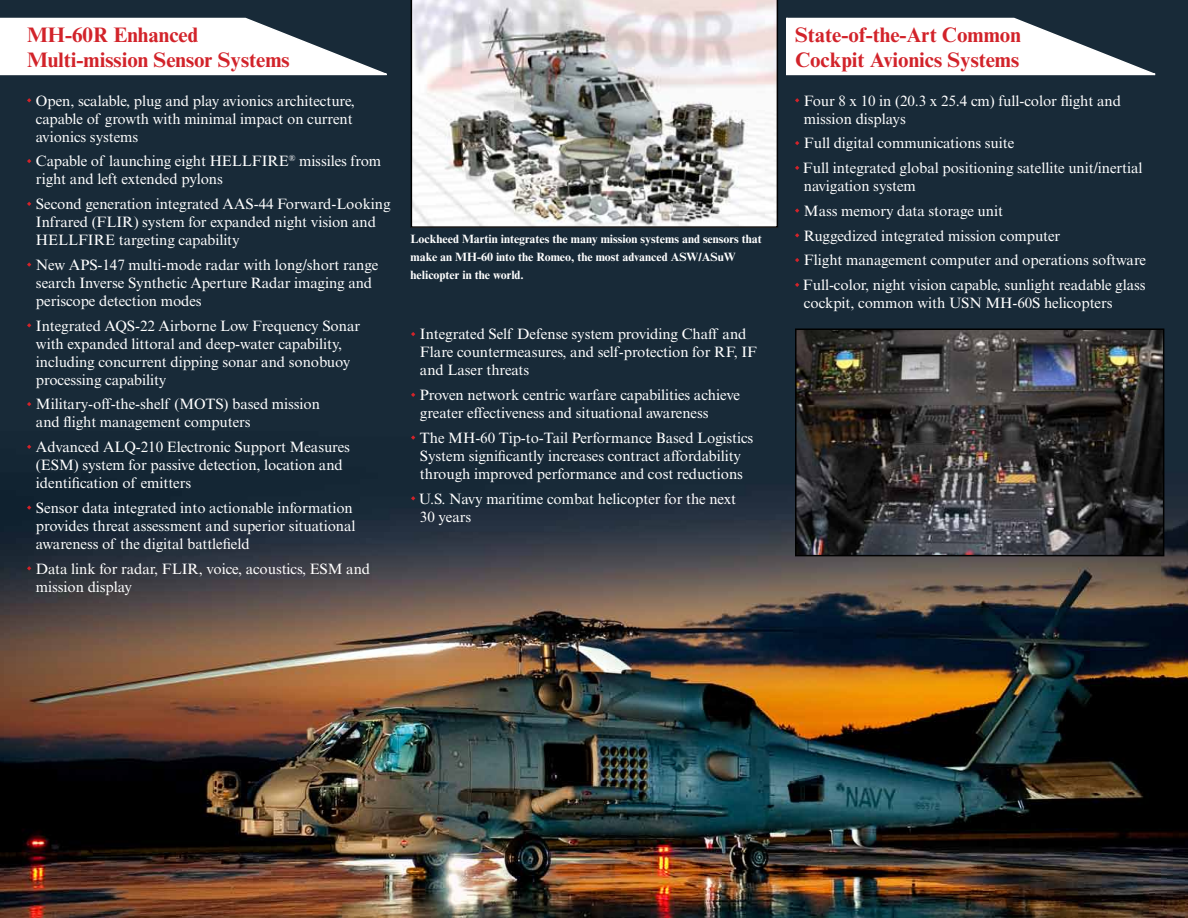
<style>
.page{position:relative;width:1188px;height:918px;background:#fff}
.page>*{position:absolute;margin:0;border:0;box-sizing:border-box;transform-origin:0 0}
.t1{font:700 21px/25.2px "Times New Roman MT Std";color:#d2232a}
.t2{font:15px/18px "Times New Roman MT Std";letter-spacing:-.005em;color:#fff}
.t3{font:700 12px/18px "Times New Roman MT Std";color:#fff}
</style>
<div class="page">
<img style="left:0;top:0;width:1188px;height:918px">
<svg style="left:0;top:16px;width:394px;height:60px"></svg>
<svg style="left:785px;top:16px;width:378px;height:60px"></svg>
<svg style="left:27px;top:98px;width:4px;height:5px"></svg>
<svg style="left:27px;top:159px;width:4px;height:4px"></svg>
<svg style="left:27px;top:202px;width:4px;height:4px"></svg>
<svg style="left:27px;top:262px;width:4px;height:5px"></svg>
<svg style="left:27px;top:323px;width:4px;height:5px"></svg>
<svg style="left:27px;top:402px;width:4px;height:4px"></svg>
<svg style="left:27px;top:445px;width:4px;height:4px"></svg>
<svg style="left:27px;top:505px;width:4px;height:5px"></svg>
<svg style="left:27px;top:566px;width:4px;height:5px"></svg>
<svg style="left:411px;top:332px;width:4px;height:4px"></svg>
<svg style="left:411px;top:393px;width:4px;height:4px"></svg>
<svg style="left:411px;top:435px;width:4px;height:5px"></svg>
<svg style="left:411px;top:496px;width:4px;height:5px"></svg>
<svg style="left:795px;top:98px;width:4px;height:5px"></svg>
<svg style="left:795px;top:141px;width:4px;height:4px"></svg>
<svg style="left:795px;top:166px;width:4px;height:4px"></svg>
<svg style="left:795px;top:208px;width:4px;height:5px"></svg>
<svg style="left:795px;top:233px;width:4px;height:5px"></svg>
<svg style="left:795px;top:258px;width:4px;height:4px"></svg>
<svg style="left:795px;top:283px;width:4px;height:4px"></svg>
<svg style="left:411px;top:0;width:367px;height:228px"></svg>
<img style="left:798px;top:331px;width:363px;height:222px">
<div style="left:795px;top:328px;width:369px;height:228px;border:2px solid #000"></div>
<h1 class="t1" style="left:27px;top:22px;width:264px">MH-60R Enhanced<br>Multi-mission Sensor Systems</h1>
<p class="t2" style="left:36px;top:91px;width:320px">Open, scalable, plug and play avionics architecture, capable of growth with minimal impact on current avionics systems</p>
<p class="t2" style="left:36px;top:152px;width:347px">Capable of launching eight HELLFIRE<sup>®</sup> missiles from right and left extended pylons</p>
<p class="t2" style="left:36px;top:195px;width:356px">Second generation integrated AAS-44 Forward-Looking<br>Infrared (FLIR) system for expanded night vision and<br>HELLFIRE targeting capability</p>
<p class="t2" style="left:36px;top:256px;width:344px">New APS-147 multi-mode radar with long/short range search Inverse Synthetic Aperture Radar imaging and periscope detection modes</p>
<p class="t2" style="left:36px;top:316px;width:326px">Integrated AQS-22 Airborne Low Frequency Sonar with expanded littoral and deep-water capability, including concurrent dipping sonar and sonobuoy processing capability</p>
<p class="t2" style="left:36px;top:395px;width:286px">Military-off-the-shelf (MOTS) based mission and flight management computers</p>
<p class="t2" style="left:36px;top:438px;width:316px">Advanced ALQ-210 Electronic Support Measures (ESM) system for passive detection, location and identification of emitters</p>
<p class="t2" style="left:36px;top:499px;width:321px">Sensor data integrated into actionable information provides threat assessment and superior situational awareness of the digital battlefield</p>
<p class="t2" style="left:36px;top:559px;width:336px">Data link for radar, FLIR, voice, acoustics, ESM and mission display</p>
<p class="t3" style="left:411px;top:230px;width:353px">Lockheed Martin integrates the many mission systems and sensors that make an MH-60 into the Romeo, the most advanced ASW/ASuW helicopter in the world.</p>
<p class="t2" style="left:420px;top:325px;width:339px">Integrated Self Defense system providing Chaff and<br>Flare countermeasures, and self-protection for RF, IF and Laser threats</p>
<p class="t2" style="left:420px;top:386px;width:322px">Proven network centric warfare capabilities achieve greater effectiveness and situational awareness</p>
<p class="t2" style="left:420px;top:429px;width:335px">The MH-60 Tip-to-Tail Performance Based Logistics<br>System significantly increases contract affordability through improved performance and cost reductions</p>
<p class="t2" style="left:419px;top:489px;width:319px">U.S. Navy maritime combat helicopter for the next<br>30 years</p>
<h1 class="t1" style="left:795px;top:22px;width:227px">State-of-the-Art Common<br>Cockpit Avionics Systems</h1>
<p class="t2" style="left:804px;top:91px;width:319px">Four 8 x 10 in (20.3 x 25.4 cm) full-color flight and mission displays</p>
<p class="t2" style="left:803px;top:131px;width:341px;line-height:24.8px">Full digital communications suite<br>Full integrated global positioning satellite unit/inertial</p>
<p class="t2" style="left:803px;top:174px;width:345px;line-height:24.8px">navigation system<br>Mass memory data storage unit<br>Ruggedized integrated mission computer<br>Flight management computer and operations software Full-color, night vision capable, sunlight readable glass</p>
<p class="t2" style="left:804px;top:294px;width:310px">cockpit, common with USN MH-60S helicopters</p>
</div>
